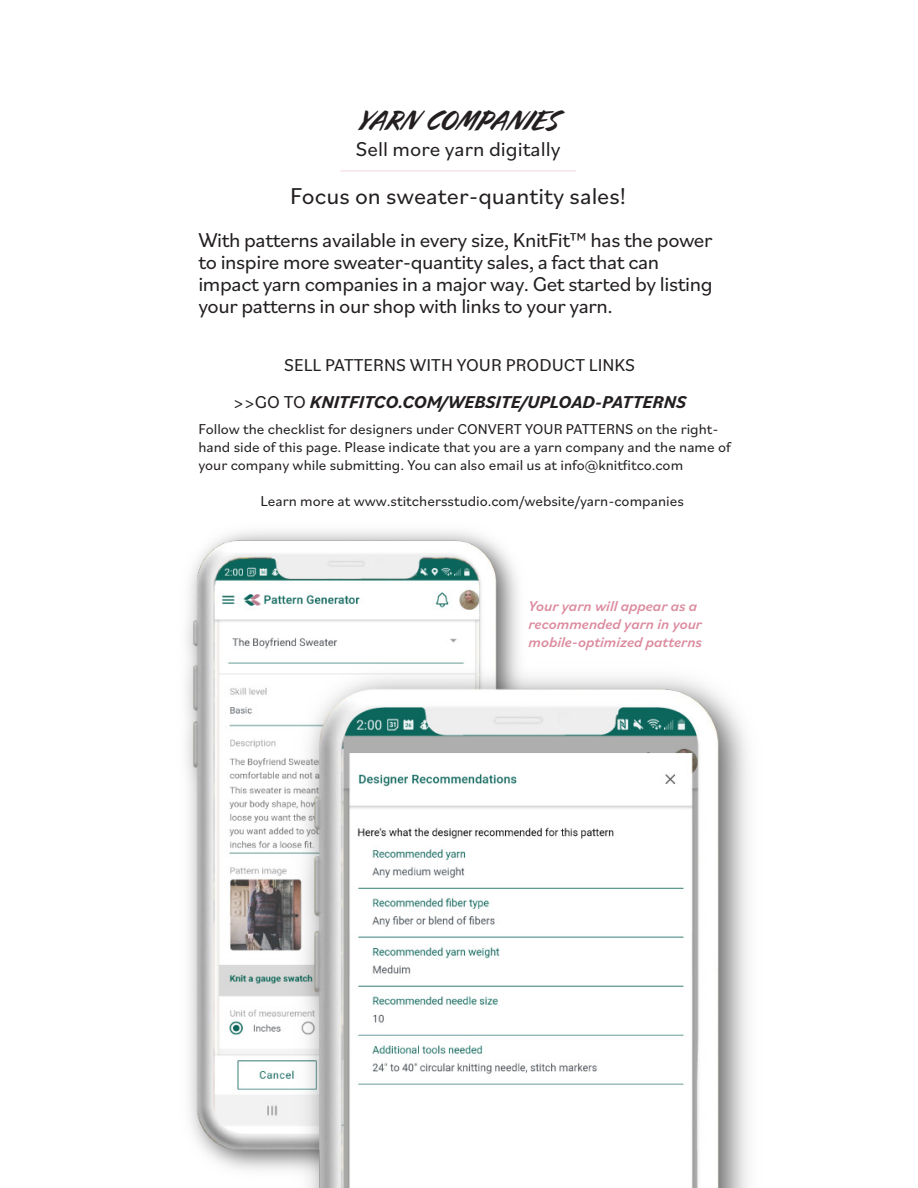
<style>
.page{position:relative;width:918px;height:1188px;background:#fff}
.page>*{position:absolute;margin:0;border:0;box-sizing:border-box;transform-origin:0 0}
.t1{font:27px "Cortado";color:#231f20}
.t2{font:24px "Bilo";color:#231f20}
.t3{font:21px/21.8px "Bilo";letter-spacing:-.02em;color:#231f20}
.t4{font:21px "Bilo";color:#231f20}
.t5{font:italic 700 18px "Bilo";color:#231f20}
.t6{font:18px "Bilo";color:#231f20}
.t7{font:15px/18px "Bilo";color:#231f20}
.t8{font:italic 500 15px/18px "Bilo";color:#dc8b9f}
.s1{font-weight:400;font-style:normal}
</style>
<div class="page">
<img style="left:186px;top:531px;width:562px;height:657px">
<hr style="left:341px;top:170px;width:235px;height:2px;background:#fae3e6">
<p class="t1" style="left:358px;top:105px;width:202px">YARN COMPANIES</p>
<p class="t4" style="left:356px;top:135px;width:206px">Sell more yarn digitally</p>
<p class="t2" style="left:290px;top:179px;width:338px">Focus on sweater-quantity sales!</p>
<p class="t3" style="left:198px;top:229px;width:516px">With patterns available in every size, KnitFit™ has the power to inspire more sweater-quantity sales, a fact that can</p>
<p class="t3" style="left:198px;top:272px;width:516px">impact yarn companies in a major way. Get started by listing your patterns in our shop with links to your yarn.</p>
<p class="t6" style="left:284px;top:352px;width:352px">SELL PATTERNS WITH YOUR PRODUCT LINKS</p>
<p class="t5" style="left:233px;top:389px;width:454px"><span class="s1">&gt;&gt;GO TO</span> KNITFITCO.COM/WEBSITE/UPLOAD-PATTERNS</p>
<p class="t7" style="left:198px;top:420px;width:534px">Follow the checklist for designers under CONVERT YOUR PATTERNS on the right&shy;hand side of this page. Please indicate that you are a yarn company and the name of your company while submitting. You can also email us at info@knitfitco.com</p>
<p class="t7" style="left:261px;top:492px;width:425px">Learn more at www.stitchersstudio.com/website/yarn-companies</p>
<p class="t8" style="left:529px;top:597px;width:175px">Your yarn will appear as a recommended yarn in your mobile-optimized patterns</p>
</div>
